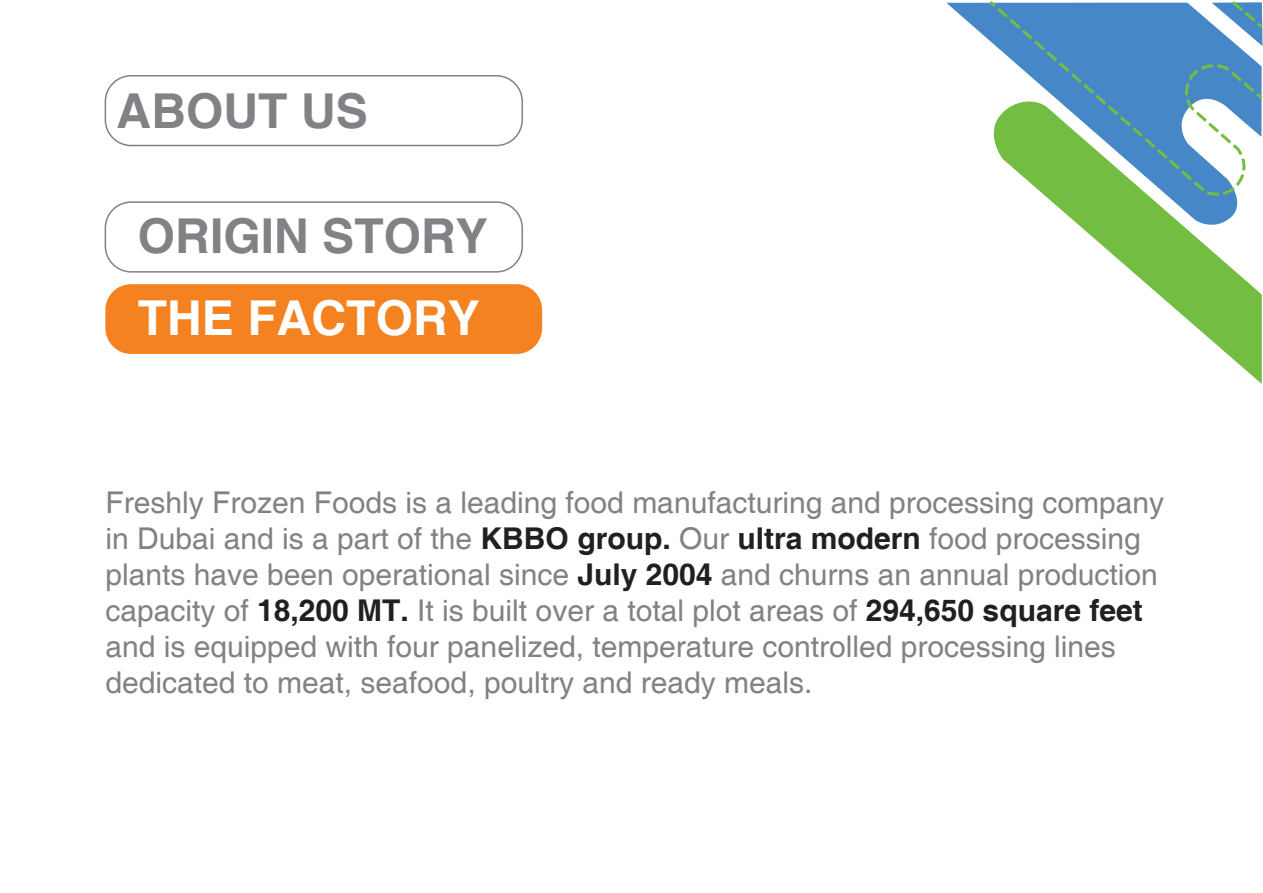
<style>
.page{position:relative;width:1263px;height:893px;background:#fff}
.page>*{position:absolute;margin:0;border:0;box-sizing:border-box;transform-origin:0 0}
.t1{font:700 48.15px "Helvetica";color:#808285}
.t2{font:700 48.15px "Helvetica";color:#fff}
.t3{font:30px/36px "Helvetica";color:#808285}
.s1{font-weight:700;color:#231f20}
</style>
<div class="page">
<svg style="left:1088px;top:102px;width:174px;height:282px"></svg>
<svg style="left:946px;top:3px;width:315px;height:230px"></svg>
<svg style="left:986px;top:1px;width:13px;height:9px"></svg>
<svg style="left:994px;top:5px;width:265px;height:196px"></svg>
<svg style="left:1252px;top:90px;width:11px;height:12px"></svg>
<svg style="left:1212px;top:1px;width:51px;height:45px"></svg>
<div style="left:105px;top:201px;width:418px;height:72px;border:2px solid #808285;border-radius:26px"></div>
<div style="left:105px;top:75px;width:418px;height:71px;border:2px solid #808285;border-radius:26px"></div>
<div style="left:105px;top:284px;width:437px;height:70px;background:#f58220;border-radius:26px"></div>
<h1 class="t1" style="left:117px;top:81px;width:253px">ABOUT US</h1>
<h1 class="t1" style="left:138px;top:207px;width:352px">ORIGIN STORY</h1>
<h1 class="t2" style="left:138px;top:289px;width:344px">THE FACTORY</h1>
<p class="t3" style="left:105px;top:485px;width:1060px">Freshly Frozen Foods is a leading food manufacturing and processing company in Dubai and is a part of the <span class="s1">KBBO group.</span> Our <span class="s1">ultra modern</span> food processing plants have been operational since <span class="s1">July 2004</span> and churns an annual production capacity of <span class="s1">18,200 MT.</span> It is built over a total plot areas of <span class="s1">294,650 square feet </span>and is equipped with four panelized, temperature controlled processing lines dedicated to meat, seafood, poultry and ready meals.</p>
</div>
